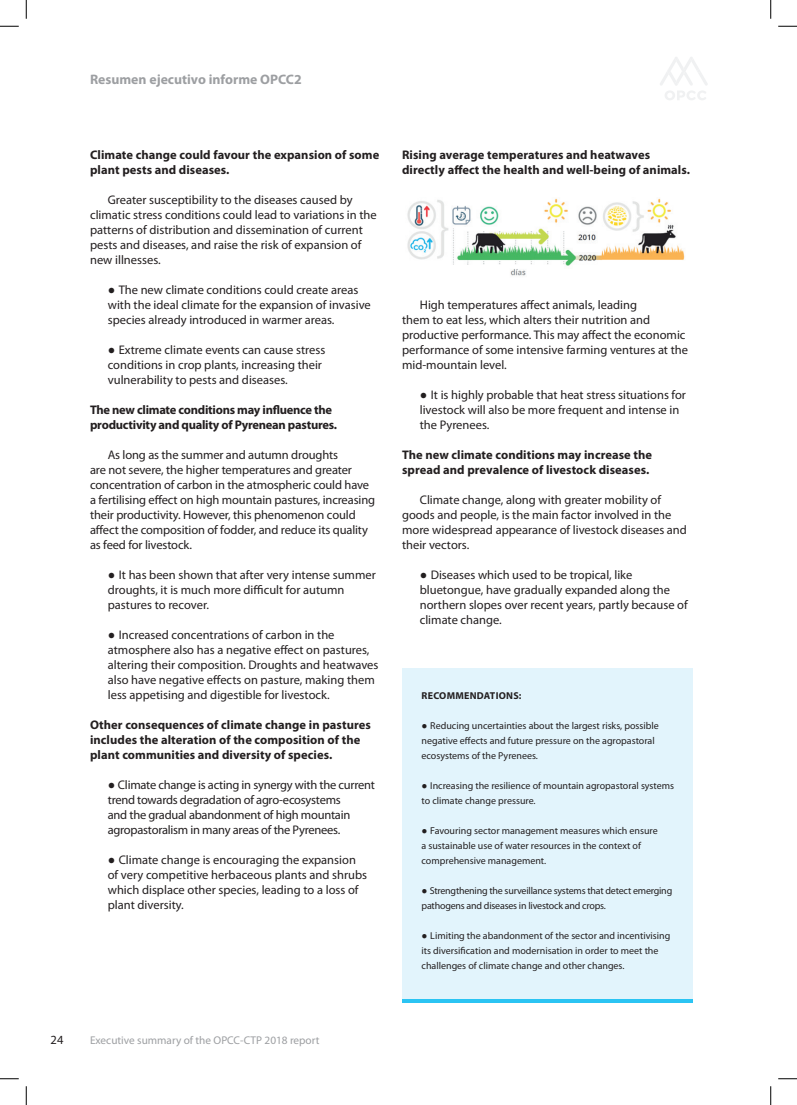
<style>
.page{position:relative;width:797px;height:1105px;background:#fff}
.page>*{position:absolute;margin:0;border:0;box-sizing:border-box;transform-origin:0 0}
.t1{font:700 13.75px "Myriad Pro";color:#9d9fa2}
.t2{font:12.5px/15px "Myriad Pro";color:#231f20}
.t3{font:700 12.5px/15px "Myriad Pro";letter-spacing:.005em;color:#231f20}
.t4{font:12.5px/15px "Myriad Pro";letter-spacing:-.02em;color:#231f20}
.t5{font:700 12.5px/15px "Myriad Pro";letter-spacing:-.02em;color:#231f20}
.t6{font:11.25px "Myriad Pro";color:#9d9fa2}
.t7{font:10px/15px "Myriad Pro";color:#231f20}
.t8{font:10px/15px "Myriad Pro";letter-spacing:-.02em;color:#231f20}
.t9{font:700 10px "Myriad Pro";letter-spacing:.025em;color:#231f20}
.s1{font-family:"Times New Roman"}
</style>
<div class="page">
<svg style="left:660px;top:57px;width:48px;height:43px"></svg>
<div style="left:402px;top:669px;width:290px;height:330px;background:#e2f4fc"></div>
<hr style="left:402px;top:999px;width:290px;height:3px;background:#2bc4f3">
<img style="left:407px;top:198px;width:278px;height:78px">
<svg style="left:0;top:25px;width:19px;height:2px"></svg>
<svg style="left:778px;top:25px;width:19px;height:2px"></svg>
<svg style="left:0;top:1078px;width:19px;height:1px"></svg>
<svg style="left:778px;top:1078px;width:19px;height:1px"></svg>
<svg style="left:25px;top:0;width:2px;height:19px"></svg>
<svg style="left:25px;top:1086px;width:2px;height:19px"></svg>
<svg style="left:770px;top:0;width:1px;height:19px"></svg>
<svg style="left:770px;top:1086px;width:1px;height:19px"></svg>
<p class="t1" style="left:90px;top:70px;width:213px">Resumen ejecutivo informe OPCC2</p>
<p class="t3" style="left:90px;top:147px;width:291px">Climate change could favour the expansion of some plant pests and diseases.</p>
<p class="t2" style="left:90px;top:192px;width:288px;text-indent:18px">Greater susceptibility to the diseases caused by climatic stress conditions could lead to variations in the patterns of distribution and dissemination of current pests and diseases, and raise the risk of expansion of new illnesses.</p>
<p class="t2" style="left:108px;top:282px;width:264px"><span class="s1">●</span> The new climate conditions could create areas with the ideal climate for the expansion of invasive species already introduced in warmer areas.</p>
<p class="t2" style="left:108px;top:342px;width:219px"><span class="s1">●</span> Extreme climate events can cause stress conditions in crop plants, increasing their vulnerability to pests and diseases.</p>
<p class="t5" style="left:90px;top:402px;width:248px">The new climate conditions may influence the productivity and quality of Pyrenean pastures.</p>
<p class="t2" style="left:90px;top:447px;width:286px;text-indent:18px">As long as the summer and autumn droughts<br>are not severe, the higher temperatures and greater concentration of carbon in the atmospheric could have a fertilising effect on high mountain pastures, increasing their productivity. However, this phenomenon could affect the composition of fodder, and reduce its quality as feed for livestock.</p>
<p class="t2" style="left:108px;top:567px;width:269px"><span class="s1">●</span> It has been shown that after very intense summer droughts, it is much more difficult for autumn pastures to recover.</p>
<p class="t2" style="left:108px;top:627px;width:272px"><span class="s1">●</span> Increased concentrations of carbon in the atmosphere also has a negative effect on pastures, altering their composition. Droughts and heatwaves also have negative effects on pasture, making them less appetising and digestible for livestock.</p>
<p class="t3" style="left:90px;top:717px;width:282px">Other consequences of climate change in pastures includes the alteration of the composition of the plant communities and diversity of species.</p>
<p class="t4" style="left:108px;top:777px;width:269px"><span class="s1">●</span> Climate change is acting in synergy with the current trend towards degradation of agro-ecosystems<br>and the gradual abandonment of high mountain agropastoralism in many areas of the Pyrenees.</p>
<p class="t2" style="left:108px;top:852px;width:261px"><span class="s1">●</span> Climate change is encouraging the expansion of very competitive herbaceous plants and shrubs which displace other species, leading to a loss of plant diversity.</p>
<p class="t3" style="left:402px;top:147px;width:289px">Rising average temperatures and heatwaves directly affect the health and well-being of animals.</p>
<p class="t2" style="left:402px;top:297px;width:287px;text-indent:18px">High temperatures affect animals, leading<br>them to eat less, which alters their nutrition and productive performance. This may affect the economic performance of some intensive farming ventures at the mid-mountain level.</p>
<p class="t2" style="left:420px;top:387px;width:268px"><span class="s1">●</span> It is highly probable that heat stress situations for livestock will also be more frequent and intense in the Pyrenees.</p>
<p class="t3" style="left:402px;top:447px;width:252px">The new climate conditions may increase the spread and prevalence of livestock diseases.</p>
<p class="t2" style="left:402px;top:492px;width:286px;text-indent:18px">Climate change, along with greater mobility of goods and people, is the main factor involved in the more widespread appearance of livestock diseases and their vectors.</p>
<p class="t2" style="left:420px;top:567px;width:269px"><span class="s1">●</span> Diseases which used to be tropical, like bluetongue, have gradually expanded along the northern slopes over recent years, partly because of climate change.</p>
<p class="t9" style="left:421px;top:689px;width:101px">RECOMMENDATIONS:</p>
<p class="t7" style="left:421px;top:718px;width:239px"><span class="s1">●</span> Reducing uncertainties about the largest risks, possible negative effects and future pressure on the agropastoral ecosystems of the Pyrenees.</p>
<p class="t7" style="left:421px;top:778px;width:254px"><span class="s1">●</span> Increasing the resilience of mountain agropastoral systems to climate change pressure.</p>
<p class="t7" style="left:421px;top:823px;width:238px"><span class="s1">●</span> Favouring sector management measures which ensure a sustainable use of water resources in the context of comprehensive management.</p>
<p class="t8" style="left:421px;top:883px;width:252px"><span class="s1">●</span> Strengthening the surveillance systems that detect emerging pathogens and diseases in livestock and crops.</p>
<p class="t7" style="left:421px;top:928px;width:250px"><span class="s1">●</span> Limiting the abandonment of the sector and incentivising its diversification and modernisation in order to meet the challenges of climate change and other changes.</p>
<p class="t2" style="left:51px;top:1032px;width:14px">24</p>
<p class="t6" style="left:90px;top:1033px;width:231px">Executive summary of the OPCC-CTP 2018 report</p>
</div>
